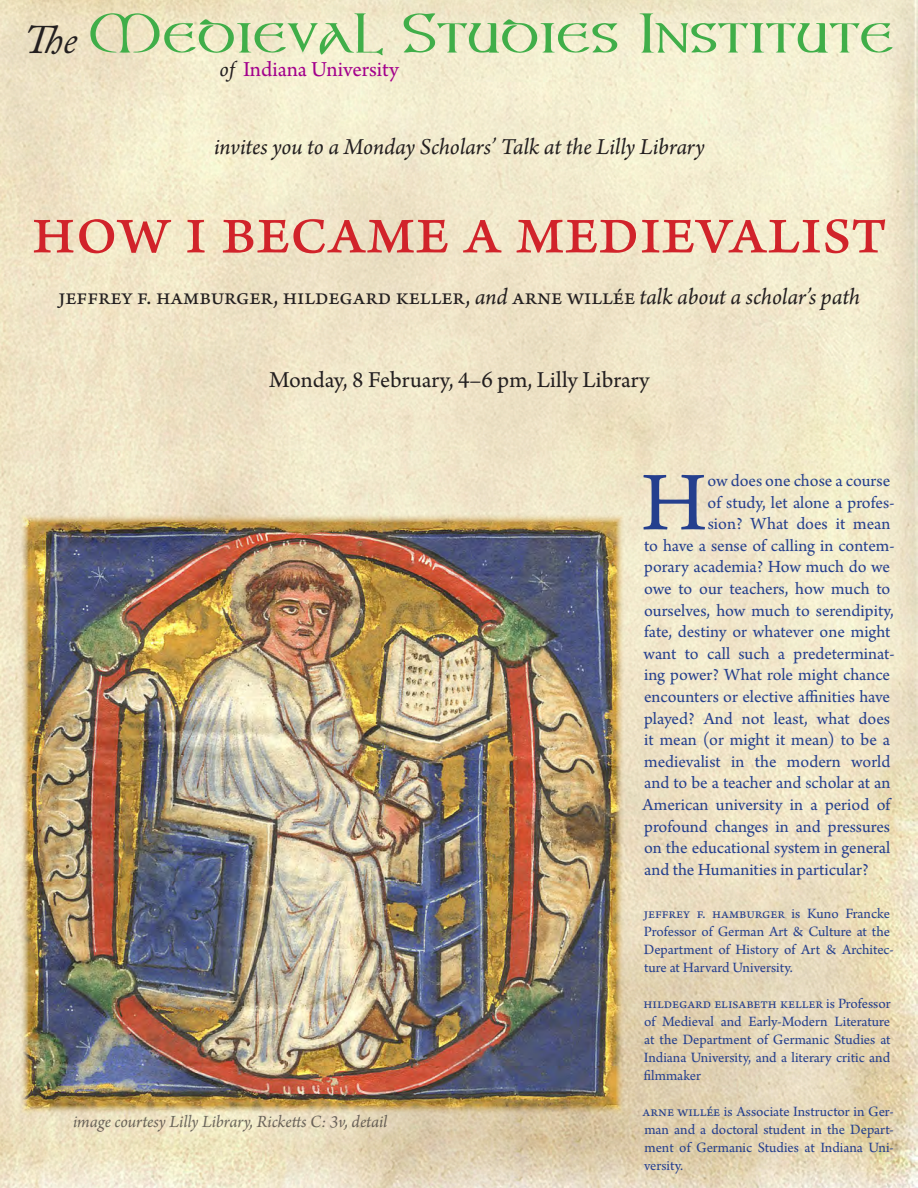
<style>
.page{position:relative;width:918px;height:1188px;background:#fff}
.page>*{position:absolute;margin:0;border:0;box-sizing:border-box;transform-origin:0 0}
.t1{font:87.9px "Arno Pro";color:#253f8e}
.t2{font:73.5px "Arno Pro";color:#d1232a}
.t3{font:500 63px "Vespasian";color:#40ae49}
.t4{font:24px "Arno Pro";color:#231f20}
.t5{font:italic 24px "Arno Pro";letter-spacing:-.005em;color:#231f20}
.t6{font:22.5px "Arno Pro";color:#a3008c}
.t7{font:18px "Arno Pro";color:#253f8e}
.t8{font:italic 18px "Arno Pro";letter-spacing:-.005em;color:#231f20}
.t9{font:15px/18px "Arno Pro";color:#253f8e;text-align:justify}
.s1{font-family:"Adobe Caslon Pro";font-weight:400;font-style:italic;font-size:40.5px;color:#231f20}
.s2{font-style:italic;color:#231f20}
.s3{font-style:italic}
</style>
<div class="page">
<img style="left:1px;top:0;width:917px;height:1188px">
<img style="left:20px;top:514px;width:604px;height:600px">
<p class="t3" style="left:24px;top:-12px;width:872px"><span class="s1">The</span> Medieval Studies Institute</p>
<p class="t6" style="left:220px;top:57px;width:181px"><span class="s2">of</span> Indiana University</p>
<p class="t5" style="left:214px;top:133px;width:492px">invites you to a Monday Scholars’ Talk at the Lilly Library</p>
<p class="t2" style="left:31px;top:188px;width:857px">how i became a medievalist</p>
<p class="t4" style="left:59px;top:283px;width:803px">jeffrey f. hamburger, hildegard keller, <span class="s3">and</span> arne willée <span class="s3">talk about a scholar’s path</span></p>
<p class="t4" style="left:269px;top:366px;width:383px">Monday, 8 February, 4–6 pm, Lilly Library</p>
<p class="t8" style="left:73px;top:1111px;width:316px">image courtesy Lilly Library, Ricketts C: 3v, detail</p>
<p class="t1" style="left:641px;top:453px;width:67px">H</p>
<p class="t7" style="left:708px;top:470px;width:184px">ow does one chose a course</p>
<p class="t7" style="left:708px;top:492px;width:188px">of study, let alone a profes-</p>
<p class="t7" style="left:708px;top:514px;width:184px">sion? What does it mean</p>
<p class="t7" style="left:644px;top:535px;width:252px">to have a sense of calling in contem-</p>
<p class="t7" style="left:644px;top:557px;width:247px">porary academia? How much do we</p>
<p class="t7" style="left:644px;top:578px;width:248px">owe to our teachers, how much to</p>
<p class="t7" style="left:644px;top:600px;width:251px">ourselves, how much to serendipity,</p>
<p class="t7" style="left:644px;top:622px;width:248px">fate, destiny or whatever one might</p>
<p class="t7" style="left:644px;top:643px;width:252px">want to call such a predeterminat-</p>
<p class="t7" style="left:644px;top:665px;width:248px">ing power? What role might chance</p>
<p class="t7" style="left:644px;top:686px;width:248px">encounters or elective affinities have</p>
<p class="t7" style="left:644px;top:708px;width:247px">played? And not least, what does</p>
<p class="t7" style="left:644px;top:730px;width:248px">it mean (or might it mean) to be a</p>
<p class="t7" style="left:644px;top:751px;width:248px">medievalist in the modern world</p>
<p class="t7" style="left:644px;top:773px;width:248px">and to be a teacher and scholar at an</p>
<p class="t7" style="left:643px;top:794px;width:251px">American university in a period of</p>
<p class="t7" style="left:644px;top:816px;width:247px">profound changes in and pressures</p>
<p class="t7" style="left:644px;top:838px;width:248px">on the educational system in general</p>
<p class="t7" style="left:644px;top:859px;width:226px">and the Humanities in particular?</p>
<p class="t9" style="left:644px;top:905px;width:252px;text-align:left">jeffrey f. hamburger is Kuno Francke Professor of German Art &amp; Culture at the Department of History of Art &amp; Architec&shy;ture at Harvard University.</p>
<p class="t9" style="left:644px;top:995px;width:249px">hildegard elisabeth keller is Professor of Medieval and Early-Modern Literature at the Department of Germanic Studies at Indiana University, and a literary critic and filmmaker</p>
<p class="t9" style="left:643px;top:1103px;width:253px">arne willée is Associate Instructor in Ger&shy;man and a doctoral student in the Depart&shy;ment of Germanic Studies at Indiana Uni&shy;versity.</p>
</div>
